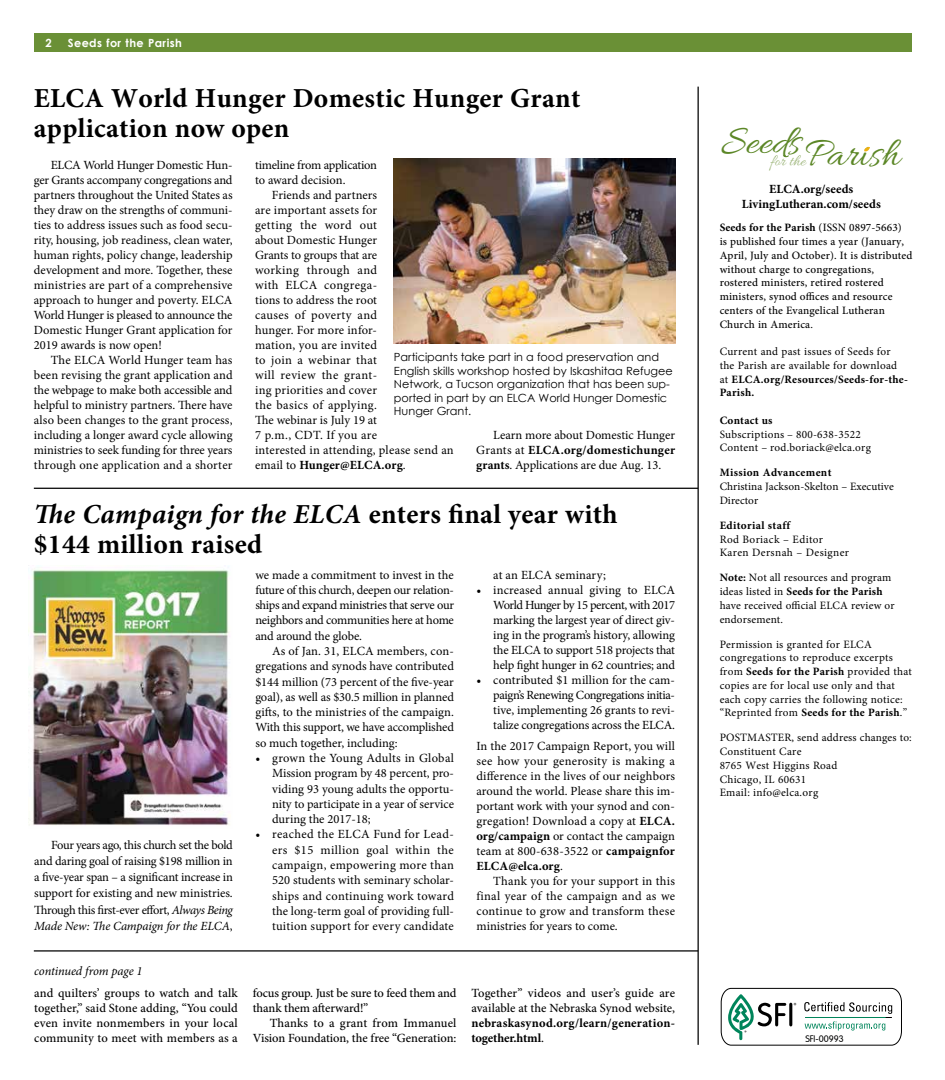
<style>
.page{position:relative;width:945px;height:1080px;background:#fff}
.page>*{position:absolute;margin:0;border:0;box-sizing:border-box;transform-origin:0 0}
.t1{font:41.5px "Allura";color:#5c8727}
.t2{font:700 27.5px/30px "Minion Pro";letter-spacing:.01em;color:#000}
.t3{font:16.5px "Allura";color:#a3ba82}
.t4{font:12.5px/15px "Minion Pro";color:#000;text-align:justify}
.t5{font:500 12.5px/15px "Minion Pro";color:#000}
.t6{font:700 12.5px/15px "Minion Pro";letter-spacing:.01em;color:#000;text-align:center}
.t7{font:italic 12.5px "Minion Pro";letter-spacing:-.01em;color:#000}
.t8{font:11.25px/13.8px "Minion Pro";letter-spacing:.025em;color:#000}
.t9{font:500 11.25px/13.8px "Minion Pro";letter-spacing:.01em;color:#000}
.t10{font:11.25px/13.5px "Century Gothic";color:#000}
.t11{font:11.25px/13.8px "Minion Pro";letter-spacing:.005em;color:#000}
.t12{font:700 11.25px "Minion Pro";letter-spacing:.03em;color:#000}
.t13{font:700 11.25px "Century Gothic";letter-spacing:.04em;color:#fff}
.t14{font:300 9.38px "VAG Rounded";color:#000}
.s1{font-weight:700}
.s2{font-style:italic}
.s3{font-weight:500}
.s4{font-weight:400}
</style>
<div class="page">
<div style="left:34px;top:34px;width:877px;height:18px;background:#6a9036"></div>
<svg style="left:721px;top:988px;width:181px;height:57px"></svg>
<img style="left:394px;top:159px;width:281px;height:184px">
<hr style="left:698px;top:87px;width:1px;height:958px;background:#000">
<svg style="left:864px;top:147px;width:6px;height:5px"></svg>
<svg style="left:774px;top:155px;width:33px;height:9px"></svg>
<hr style="left:34px;top:488px;width:664px;height:1px;background:#000">
<hr style="left:34px;top:950px;width:664px;height:2px;background:#000">
<img style="left:29px;top:569px;width:201px;height:257px">
<p class="t13" style="left:45px;top:34px;width:8px">2</p>
<p class="t13" style="left:68px;top:34px;width:116px">Seeds for the Parish</p>
<h2 class="t2" style="left:34px;top:82px;width:548px">ELCA World Hunger Domestic Hunger Grant application now open</h2>
<p class="t4" style="left:34px;top:157px;width:200px;text-indent:17px">ELCA World Hunger Domestic Hun&shy;ger Grants accompany congregations and partners throughout the United States as they draw on the strengths of communi&shy;ties to address issues such as food secu&shy;rity, housing, job readiness, clean water, human rights, policy change, leadership development and more. Together, these ministries are part of a comprehensive approach to hunger and poverty. ELCA World Hunger is pleased to announce the Domestic Hunger Grant application for 2019 awards is now open!</p>
<p class="t4" style="left:34px;top:352px;width:200px;text-indent:17px">The ELCA World Hunger team has been revising the grant application and the webpage to make both accessible and helpful to ministry partners. There have also been changes to the grant process, including a longer award cycle allowing ministries to seek funding for three years through one application and a shorter</p>
<p class="t4" style="left:255px;top:157px;width:124px">timeline from application to award decision.</p>
<p class="t4" style="left:255px;top:187px;width:200px;text-align:left;text-indent:17px">Friends and partners<br>are important assets for<br>getting the word out<br>about Domestic Hunger<br>Grants to groups that are<br>working through and<br>with ELCA congrega-<br>tions to address the root<br>causes of poverty and<br>hunger. For more infor-<br>mation, you are invited<br>to join a webinar that<br>will review the grant-<br>ing priorities and cover<br>the basics of applying.<br>The webinar is July 19 at<br>7 p.m., CDT. If you are<br>interested in attending, please send an email to <span class="s1">Hunger@ELCA.org</span>.</p>
<p class="t10" style="left:394px;top:350px;width:280px">Participants take part in a food preservation and English skills workshop hosted by Iskashitaa Refugee Network, a Tucson organization that has been sup&shy;ported in part by an ELCA World Hunger Domestic Hunger Grant.</p>
<p class="t4" style="left:476px;top:427px;width:200px;text-indent:17px">Learn more about Domestic Hunger Grants at <span class="s1">ELCA.org/domestichunger grants</span>. Applications are due Aug. 13.</p>
<h2 class="t2" style="left:34px;top:499px;width:585px"><span class="s2">The Campaign for the ELCA</span> enters final year with $144 million raised</h2>
<p class="t4" style="left:34px;top:837px;width:200px;line-height:16.2px;text-indent:17px">Four years ago, this church set the bold and daring goal of raising $198 million in a five-year span – a significant increase in support for existing and new ministries.<br>Through this first-ever effort, <span class="s2">Always Being Made New: The Campaign for the ELCA</span>,</p>
<p class="t7" style="left:34px;top:962px;width:110px">continued from page 1</p>
<p class="t4" style="left:255px;top:567px;width:200px">we made a commitment to invest in the future of this church, deepen our relation&shy;ships and expand ministries that serve our neighbors and communities here at home and around the globe.</p>
<p class="t4" style="left:255px;top:643px;width:200px;text-indent:17px">As of Jan. 31, ELCA members, con&shy;gregations and synods have contributed $144 million (73 percent of the five-year goal), as well as $30.5 million in planned gifts, to the ministries of the campaign.<br>With this support, we have accomplished so much together, including:</p>
<p class="t4" style="left:272px;top:750px;width:183px;text-indent:-17px">• grown the Young Adults in Global Mission program by 48 percent, pro&shy;viding 93 young adults the opportu&shy;nity to participate in a year of service during the 2017-18;</p>
<p class="t4" style="left:272px;top:827px;width:183px;text-indent:-17px">• reached the ELCA Fund for Lead&shy;ers $15 million goal within the campaign, empowering more than 520 students with seminary scholar&shy;ships and continuing work toward the long-term goal of providing full&shy;tuition support for every candidate</p>
<p class="t5" style="left:34px;top:985px;width:205px;text-align:justify">and quilters’ groups to watch and talk together,” said Stone adding, “You could even invite nonmembers in your local community to meet with members as a</p>
<p class="t5" style="left:253px;top:985px;width:205px">focus group. Just be sure to feed them and thank them afterward!”</p>
<p class="t5" style="left:253px;top:1015px;width:205px;text-align:right">Thanks to a grant from Immanuel<br>Vision Foundation, the free “Generation:</p>
<p class="t4" style="left:493px;top:567px;width:114px">at an ELCA seminary;</p>
<p class="t4" style="left:493px;top:582px;width:183px;text-indent:-17px">• increased annual giving to ELCA World Hunger by 15 percent, with 2017 marking the largest year of direct giv&shy;ing in the program’s history, allowing the ELCA to support 518 projects that help fight hunger in 62 countries; and</p>
<p class="t4" style="left:493px;top:672px;width:183px;text-indent:-17px">• contributed $1 million for the cam&shy;paign’s Renewing Congregations initia&shy;tive, implementing 26 grants to revi&shy;talize congregations across the ELCA.</p>
<p class="t4" style="left:476px;top:738px;width:200px">In the 2017 Campaign Report, you will see how your generosity is making a difference in the lives of our neighbors around the world. Please share this im&shy;portant work with your synod and con&shy;gregation! Download a copy at <span class="s1">ELCA. org/campaign</span> or contact the campaign team at 800-638-3522 or <span class="s1">campaignfor ELCA@elca.org</span>.</p>
<p class="t4" style="left:476px;top:874px;width:200px;text-indent:17px">Thank you for your support in this final year of the campaign and as we continue to grow and transform these ministries for years to come.</p>
<p class="t5" style="left:471px;top:985px;width:205px">Together” videos and user’s guide are available at the Nebraska Synod website,</p>
<p class="t6" style="left:471px;top:1015px;width:205px;text-align:left">nebraskasynod.org/learn/generation&shy;together.html<span class="s3">.</span></p>
<h1 class="t1" style="left:772px;top:125px;width:56px">d P</h1>
<h1 class="t1" style="left:721px;top:119px;width:80px">See s</h1>
<h3 class="t3" style="left:770px;top:152px;width:37px">for the</h3>
<h1 class="t1" style="left:827px;top:131px;width:74px">arish</h1>
<p class="t6" style="left:742px;top:181px;width:141px">ELCA.org/seeds<br>LivingLutheran.com/seeds</p>
<p class="t9" style="left:720px;top:221px;width:194px"><span class="s1">Seeds for the Parish</span> (ISSN 0897-5663)<br>is published four times a year (January, April, July and October). It is distributed without charge to congregations, rostered ministers, retired rostered ministers, synod offices and resource centers of the Evangelical Lutheran Church in America<span class="s4">.</span></p>
<p class="t8" style="left:720px;top:345px;width:190px">Current and past issues of Seeds for the Parish are available for download at <span class="s1">ELCA.org/Resources/Seeds-for-the-<br>Parish.</span></p>
<p class="t12" style="left:720px;top:412px;width:54px">Contact us</p>
<p class="t8" style="left:720px;top:427px;width:153px">Subscriptions – 800-638-3522<br>Content – rod.boriack@elca.org</p>
<p class="t12" style="left:720px;top:465px;width:113px">Mission Advancement</p>
<p class="t11" style="left:720px;top:480px;width:176px">Christina Jackson-Skelton – Executive<br>Director</p>
<p class="t12" style="left:720px;top:517px;width:72px">Editorial staff</p>
<p class="t8" style="left:720px;top:532px;width:131px">Rod Boriack – Editor<br>Karen Dersnah – Designer</p>
<p class="t8" style="left:720px;top:571px;width:176px"><span class="s1">Note:</span> Not all resources and program ideas listed in <span class="s1">Seeds for the Parish </span>have received official ELCA review or endorsement.</p>
<p class="t8" style="left:720px;top:637px;width:194px">Permission is granted for ELCA congregations to reproduce excerpts from <span class="s1">Seeds for the Parish</span> provided that copies are for local use only and that each copy carries the following notice: “Reprinted from <span class="s1">Seeds for the Parish</span>.”</p>
<p class="t8" style="left:720px;top:731px;width:194px">POSTMASTER, send address changes to:<br>Constituent Care<br>8765 West Higgins Road<br>Chicago, IL 60631<br>Email: info@elca.org</p>
<p class="t14" style="left:805px;top:1033px;width:40px">SFI-00993</p>
</div>
